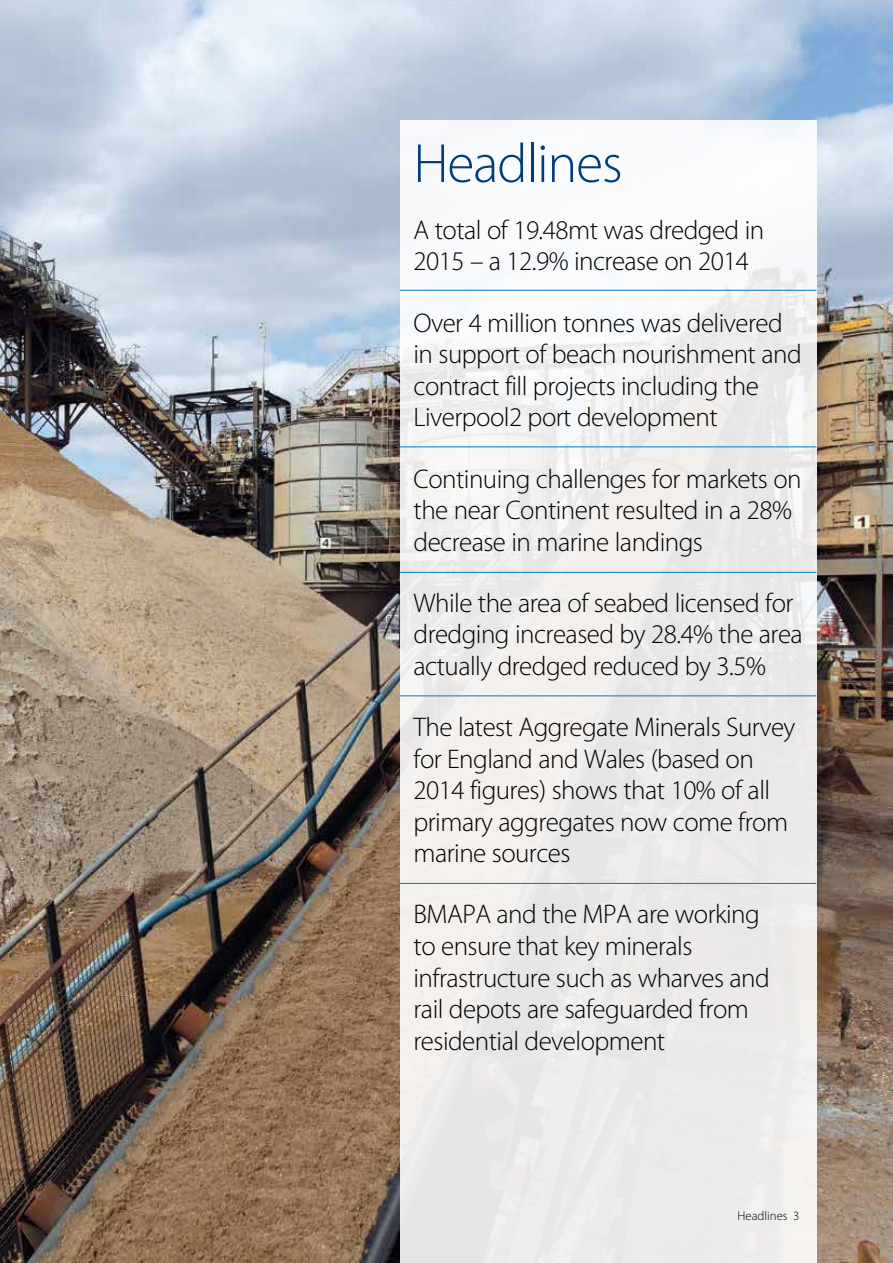
<style>
.page{position:relative;width:893px;height:1263px;background:#fff}
.page>*{position:absolute;margin:0;border:0;box-sizing:border-box;transform-origin:0 0}
.t1{font:300 55.5px "Myriad Pro";letter-spacing:-.02em;color:#003d79}
.t2{font:300 27px/31.5px "Myriad Pro";letter-spacing:-.02em;color:#000}
.t3{font:300 12.75px "Myriad Pro";color:#000}
</style>
<div class="page">
<img style="left:0;top:0;width:893px;height:1263px">
<div style="left:400px;top:120px;width:416px;height:1143px;background:linear-gradient(to bottom,#f5f6f7,#e9e7e5)"></div>
<hr style="left:400px;top:446px;width:416px;height:1px;background:#007dc3">
<hr style="left:400px;top:572px;width:416px;height:1px;background:#007dc3">
<hr style="left:400px;top:695px;width:416px;height:1px;background:#007dc3">
<hr style="left:400px;top:883px;width:416px;height:1px;background:#007dc3">
<hr style="left:400px;top:290px;width:416px;height:1px;background:#007dc3">
<h1 class="t1" style="left:413px;top:130px;width:211px">Headlines</h1>
<p class="t2" style="left:413px;top:214px;width:352px">A total of 19.48mt was dredged in<br>2015 – a 12.9% increase on 2014</p>
<p class="t2" style="left:413px;top:307px;width:390px">Over 4 million tonnes was delivered in support of beach nourishment and contract fill projects including the Liverpool2 port development</p>
<p class="t2" style="left:413px;top:463px;width:390px">Continuing challenges for markets on the near Continent resulted in a 28% decrease in marine landings</p>
<p class="t2" style="left:413px;top:587px;width:391px">While the area of seabed licensed for dredging increased by 28.4% the area actually dredged reduced by 3.5%</p>
<p class="t2" style="left:413px;top:711px;width:383px">The latest Aggregate Minerals Survey for England and Wales (based on<br>2014 figures) shows that 10% of all primary aggregates now come from marine sources</p>
<p class="t2" style="left:413px;top:898px;width:358px">BMAPA and the MPA are working to ensure that key minerals infrastructure such as wharves and rail depots are safeguarded from residential development</p>
<p class="t3" style="left:737px;top:1208px;width:63px">Headlines 3</p>
</div>
